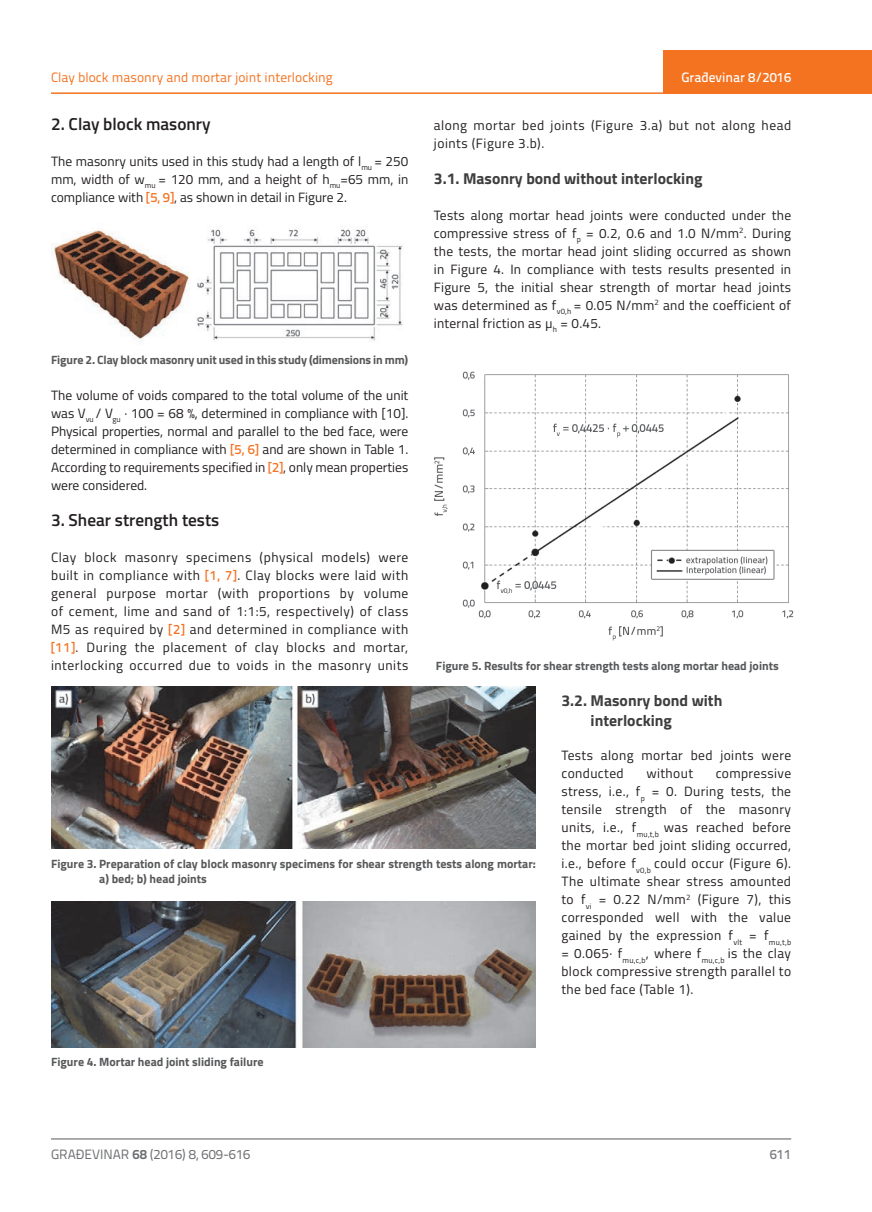
<style>
.page{position:relative;width:872px;height:1212px;background:#fff}
.page>*{position:absolute;margin:0;border:0;box-sizing:border-box;transform-origin:0 0}
.t1{font:600 17.25px "Titillium";color:#231f20}
.t2{font:700 15.75px/19.5px "Titillium";color:#3e3e3f}
.t3{font:13.5px/18px "Titillium";letter-spacing:.03em;color:#231f20;text-align:justify}
.t4{font:13.5px "Titillium Text 22 L";color:#f47321}
.t5{font:13.5px "Titillium Text 22 L";color:#6c6d70}
.t6{font:500 13.5px "Titillium Text 22 L";color:#fff}
.t7{font:500 13.5px "Titillium Text 22 L";color:#787a7d}
.t8{font:700 12px/15px "Titillium";color:#57585a}
.s1{font-family:"Titillium Text 22 L";font-weight:500;color:#f47321}
.s2{font-weight:700}
</style>
<div class="page">
<hr style="left:51px;top:92px;width:821px;height:2px;background:#f47321">
<div style="left:663px;top:50px;width:209px;height:44px;background:#f47321"></div>
<hr style="left:51px;top:1139px;width:740px;height:1px;background:#57585a">
<img style="left:51px;top:229px;width:352px;height:112px">
<img style="left:434px;top:371px;width:360px;height:270px">
<img style="left:51px;top:687px;width:485px;height:162px">
<img style="left:51px;top:901px;width:485px;height:147px">
<p class="t4" style="left:51px;top:68px;width:283px">Clay block masonry and mortar joint interlocking</p>
<p class="t1" style="left:51px;top:111px;width:161px">2. Clay block masonry</p>
<p class="t3" style="left:51px;top:151px;width:359px">The masonry units used in this study had a length of l<sub>mu</sub> = 250 mm, width of w<sub>mu</sub> = 120 mm, and a height of h<sub>mu</sub>=65 mm, in compliance with <span class="s1">[5, 9]</span>, as shown in detail in Figure 2.</p>
<p class="t8" style="left:51px;top:351px;width:359px">Figure 2. Clay block masonry unit used in this study (dimensions in mm)</p>
<p class="t3" style="left:51px;top:385px;width:359px">The volume of voids compared to the total volume of the unit was V<sub>vu</sub> / V<sub>gu</sub> ∙ 100 = 68 %, determined in compliance with [10].<br>Physical properties, normal and parallel to the bed face, were determined in compliance with <span class="s1">[5, 6]</span> and are shown in Table 1.<br>According to requirements specified in <span class="s1">[2]</span>, only mean properties were considered.</p>
<p class="t1" style="left:51px;top:507px;width:170px">3. Shear strength tests</p>
<p class="t3" style="left:51px;top:547px;width:359px">Clay block masonry specimens (physical models) were built in compliance with <span class="s1">[1, 7]</span>. Clay blocks were laid with general purpose mortar (with proportions by volume of cement, lime and sand of 1:1:5, respectively) of class M5 as required by <span class="s1">[2]</span> and determined in compliance with <span class="s1">[11]</span>. During the placement of clay blocks and mortar, interlocking occurred due to voids in the masonry units</p>
<p class="t6" style="left:681px;top:67px;width:111px">Građevinar 8/2016</p>
<p class="t3" style="left:434px;top:115px;width:359px">along mortar bed joints (Figure 3.a) but not along head joints (Figure 3.b).</p>
<p class="t2" style="left:434px;top:168px;width:270px">3.1. Masonry bond without interlocking</p>
<p class="t3" style="left:434px;top:205px;width:359px">Tests along mortar head joints were conducted under the compressive stress of f<sub>p</sub> = 0.2, 0.6 and 1.0 N/mm<sup>2</sup>. During the tests, the mortar head joint sliding occurred as shown in Figure 4. In compliance with tests results presented in Figure 5, the initial shear strength of mortar head joints was determined as f<sub>v0,h</sub> = 0.05 N/mm<sup>2</sup> and the coefficient of internal friction as μ<sub>h</sub> = 0.45.</p>
<p class="t8" style="left:436px;top:658px;width:344px">Figure 5. Results for shear strength tests along mortar head joints</p>
<p class="t8" style="left:99px;top:856px;width:438px;text-indent:-48px">Figure 3. Preparation of clay block masonry specimens for shear strength tests along mortar: a) bed; b) head joints</p>
<p class="t8" style="left:51px;top:1054px;width:214px">Figure 4. Mortar head joint sliding failure</p>
<p class="t2" style="left:590px;top:690px;width:133px;text-indent:-29px">3.2. Masonry bond with interlocking</p>
<p class="t3" style="left:561px;top:746px;width:231px">Tests along mortar bed joints were conducted</p>
<p class="t3" style="left:646px;top:764px;width:48px">without</p>
<p class="t3" style="left:561px;top:764px;width:231px;text-indent:154px">compressive stress, i.e., f<sub>p</sub> = 0. During tests, the tensile strength of the masonry units, i.e., f<sub>mu,t,b</sub> was reached before the mortar bed joint sliding occurred, i.e., before f<sub>v0,b</sub> could occur (Figure 6).<br>The ultimate shear stress amounted to f<sub>vi</sub> = 0.22 N/mm<sup>2</sup> (Figure 7), this corresponded well with the value gained by the expression f<sub>vlt</sub> = f<sub>mu,t,b </sub>= 0.065∙ f<sub>mu,c,b</sub>, where f<sub>mu,c,b</sub> is the clay block compressive strength parallel to the bed face (Table 1).</p>
<p class="t5" style="left:51px;top:1144px;width:201px">GRAĐEVINAR <span class="s2">68</span> (2016) 8, 609-616</p>
<p class="t7" style="left:769px;top:1144px;width:23px">611</p>
</div>
